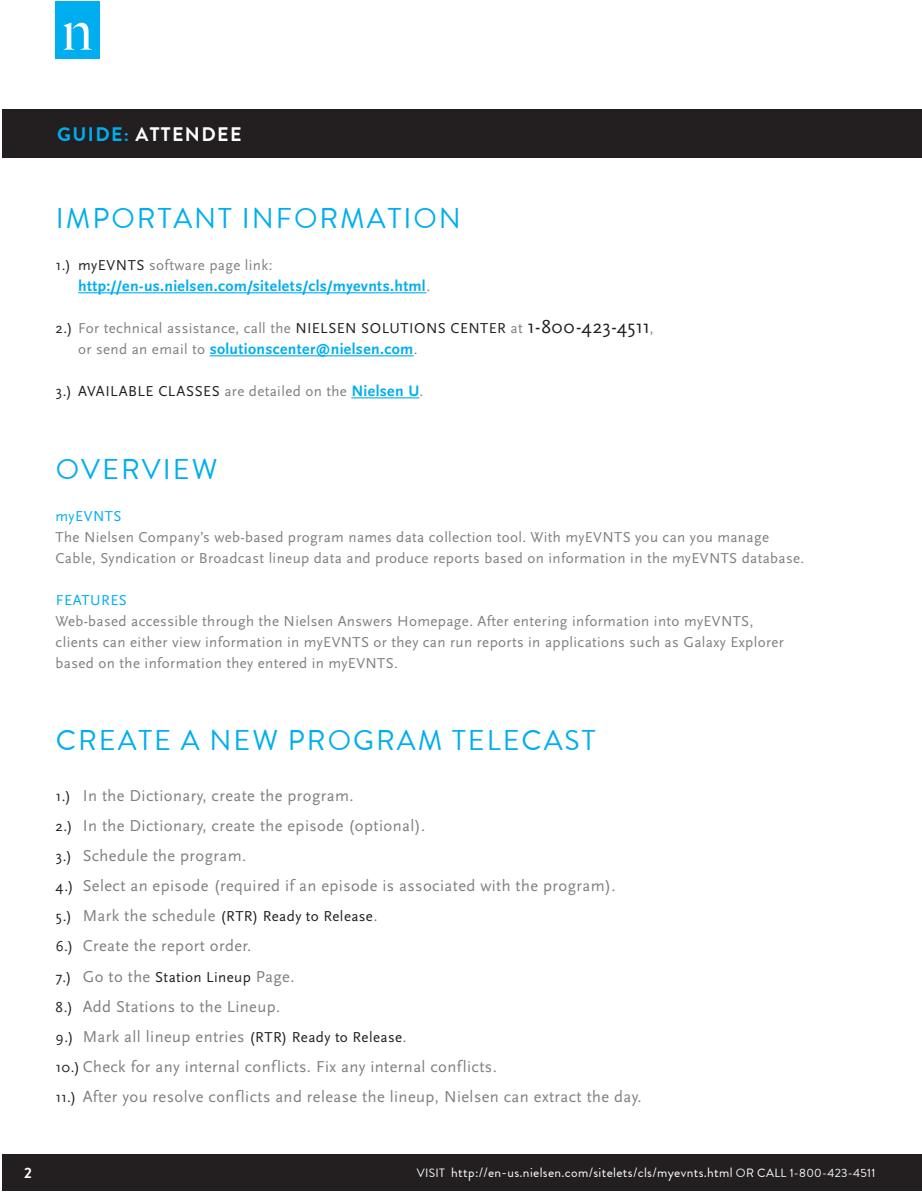
<style>
.page{position:relative;width:922px;height:1192px;background:#fff}
.page>*{position:absolute;margin:0;border:0;box-sizing:border-box;transform-origin:0 0}
.Section_-_Level1{font:28.5px "Brandon Grotesque";letter-spacing:.07em;color:#00aeef}
.Body_copy{font:28.5px "Brandon Grotesque";letter-spacing:.07em;color:#00aeef}
.SectionBar_Header{font:700 19.5px "Brandon Grotesque";letter-spacing:.07em;color:#fff}
.Numbered_List{font:16.5px "Scala Sans OT";letter-spacing:.025em;color:#807f83}
.Body_copy-2{font:700 15.75px "Scala Sans OT";letter-spacing:.02em;color:#00aeef}
.Body_copy-3{font:15px/21px "Scala Sans OT";letter-spacing:.025em;color:#807f83}
.Numbered_List-2{font:15px "Scala Sans OT";letter-spacing:.025em;color:#231f20}
.Body_copy-4{font:15px "Scala Sans OT";letter-spacing:.025em;color:#231f20}
.Body_Emphasis_BLUE{font:15px "Scala Sans OT";letter-spacing:.035em;color:#00aeef}
.t1{font:700 15px "Brandon Grotesque";color:#fff}
.Footer_Right_Align{font:13.5px "Brandon Grotesque";letter-spacing:.025em;color:#fff}
.s1{color:#00aeef}
.s2{color:#231f20}
.s3{font-weight:400;font-size:15px;color:#807f83}
.s4{font-size:19.5px;color:#231f20}
.s5{color:#807f83}
.s6{font-weight:700;font-size:15.75px;color:#00aeef}
.s7{font-size:15px;color:#231f20}
.s8{font-size:16.5px;color:#807f83}
.s9{font-size:12px}
</style>
<div class="page">
<hr style="left:920px;top:1154px;width:1px;height:36px;background:#231f20">
<div style="left:2px;top:1154px;width:918px;height:36px;background:#231f20"></div>
<div style="left:56px;top:2px;width:44px;height:57px;background:#00aeef"></div>
<svg style="left:64px;top:23px;width:28px;height:27px"></svg>
<hr style="left:920px;top:110px;width:1px;height:48px;background:#231f20">
<div style="left:2px;top:110px;width:918px;height:48px;background:#231f20"></div>
<hr style="left:78px;top:292px;width:348px;height:1px;background:#00aeef">
<hr style="left:210px;top:355px;width:203px;height:1px;background:#00aeef">
<hr style="left:351px;top:397px;width:68px;height:1px;background:#00aeef">
<p class="SectionBar_Header" style="left:57px;top:121px;width:186px"><span class="s1">GUIDE:</span> ATTENDEE</p>
<p class="Body_copy" style="left:56px;top:200px;width:406px">IMPORTANT INFORMATION</p>
<p class="Body_copy-3" style="left:56px;top:255px;width:218px"><span class="s2">1.) myEVNTS</span> software page link:</p>
<p class="Body_copy-2" style="left:78px;top:277px;width:353px">http://en-us.nielsen.com/sitelets/cls/myevnts.html<span class="s3">.</span></p>
<p class="Body_copy-3" style="left:56px;top:318px;width:599px"><span class="s2">2.)</span> For technical assistance, call the <span class="s2">NIELSEN SOLUTIONS CENTER</span> at <span class="s4">1-800-423-4511</span>,</p>
<p class="Body_copy-2" style="left:78px;top:340px;width:341px"><span class="s3">or send an email to</span> solutionscenter@nielsen.com<span class="s3">.</span></p>
<p class="Body_copy-4" style="left:56px;top:383px;width:369px">3.) AVAILABLE CLASSES <span class="s5">are detailed on the</span> <span class="s6">Nielsen U</span><span class="s5">.</span></p>
<p class="Section_-_Level1" style="left:56px;top:451px;width:163px">OVERVIEW</p>
<p class="Body_Emphasis_BLUE" style="left:56px;top:507px;width:67px">myEVNTS</p>
<p class="Body_copy-3" style="left:56px;top:526px;width:750px">The Nielsen Company’s web-based program names data collection tool. With myEVNTS you can you manage<br>Cable, Syndication or Broadcast lineup data and produce reports based on information in the myEVNTS database.</p>
<p class="Body_Emphasis_BLUE" style="left:56px;top:591px;width:73px">FEATURES</p>
<p class="Body_copy-3" style="left:56px;top:610px;width:729px">Web-based accessible through the Nielsen Answers Homepage. After entering information into myEVNTS, clients can either view information in myEVNTS or they can run reports in applications such as Galaxy Explorer based on the information they entered in myEVNTS.</p>
<p class="Section_-_Level1" style="left:56px;top:722px;width:541px">CREATE A NEW PROGRAM TELECAST</p>
<p class="Numbered_List" style="left:56px;top:787px;width:299px"><span class="s7">1.)</span> In the Dictionary, create the program.</p>
<p class="Numbered_List" style="left:56px;top:817px;width:371px"><span class="s7">2.)</span> In the Dictionary, create the episode (optional).</p>
<p class="Numbered_List" style="left:56px;top:847px;width:192px"><span class="s7">3.)</span> Schedule the program.</p>
<p class="Numbered_List" style="left:56px;top:877px;width:561px"><span class="s7">4.)</span> Select an episode (required if an episode is associated with the program).</p>
<p class="Numbered_List-2" style="left:56px;top:908px;width:323px">5.) <span class="s8">Mark the schedule</span> (RTR) Ready to Release<span class="s8">.</span></p>
<p class="Numbered_List" style="left:56px;top:937px;width:197px"><span class="s7">6.)</span> Create the report order.</p>
<p class="Numbered_List-2" style="left:56px;top:968px;width:240px">7.) <span class="s8">Go to the</span> Station Lineup <span class="s8">Page.</span></p>
<p class="Numbered_List" style="left:56px;top:997px;width:226px"><span class="s7">8.)</span> Add Stations to the Lineup.</p>
<p class="Numbered_List-2" style="left:56px;top:1028px;width:352px">9.) <span class="s8">Mark all lineup entries</span> (RTR) Ready to Release<span class="s8">.</span></p>
<p class="Numbered_List" style="left:56px;top:1057px;width:442px"><span class="s7">10.)</span> Check for any internal conflicts. Fix any internal conflicts.</p>
<p class="Numbered_List" style="left:56px;top:1087px;width:587px"><span class="s7">11.)</span> After you resolve conflicts and release the lineup, Nielsen can extract the day.</p>
<p class="t1" style="left:24px;top:1162px;width:9px">2</p>
<p class="Footer_Right_Align" style="left:417px;top:1163px;width:460px"><span class="s9">VISIT</span> http://en-us.nielsen.com/sitelets/cls/myevnts.html <span class="s9">OR CALL 1-800-423-4511</span></p>
</div>
